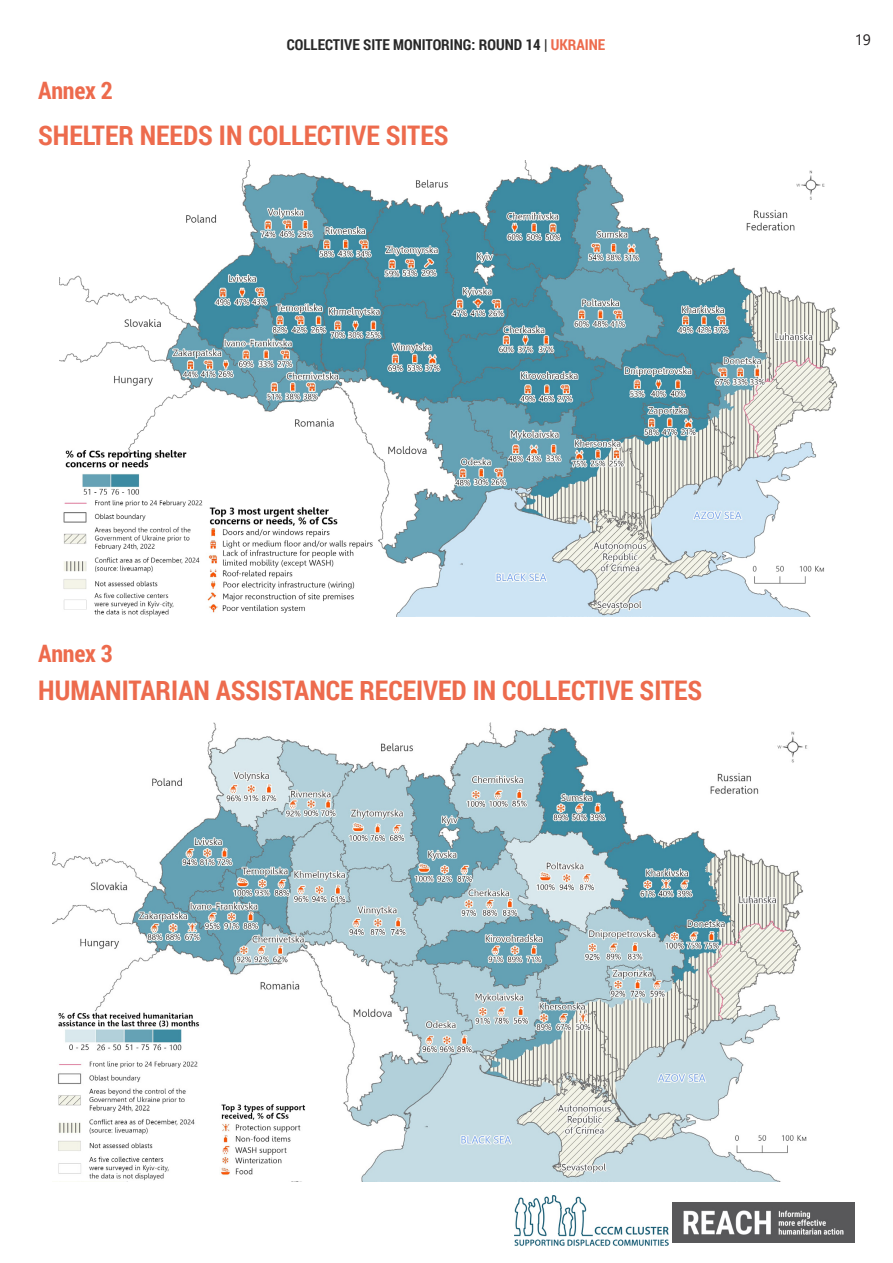
<style>
.page{position:relative;width:893px;height:1263px;background:#fff}
.page>*{position:absolute;margin:0;border:0;box-sizing:border-box;transform-origin:0 0}
.Content_Header{font:700 27px "Roboto Condensed";color:#ed6b4d}
.Content_Header-2{font:700 24px "Roboto Condensed";letter-spacing:-.01em;color:#ed6b4d}
.t1{font:700 15px "Roboto Condensed";color:#282828}
.t2{font:15px "Segoe UI";color:#231f20}
.s1{color:#ed6b4d}
</style>
<div class="page">
<img style="left:672px;top:1202px;width:183px;height:40px">
<img style="left:514px;top:1196px;width:154px;height:50px">
<img style="left:60px;top:161px;width:780px;height:455px">
<img style="left:52px;top:722px;width:755px;height:459px">
<p class="t1" style="left:287px;top:34px;width:320px">COLLECTIVE SITE MONITORING: ROUND 14 | <span class="s1">UKRAINE</span></p>
<p class="Content_Header-2" style="left:38px;top:73px;width:76px">Annex 2</p>
<p class="Content_Header" style="left:38px;top:116px;width:412px">SHELTER NEEDS IN COLLECTIVE SITES</p>
<p class="t2" style="left:855px;top:26px;width:18px">19</p>
<p class="Content_Header-2" style="left:38px;top:636px;width:76px">Annex 3</p>
<p class="Content_Header" style="left:38px;top:671px;width:665px">HUMANITARIAN ASSISTANCE RECEIVED IN COLLECTIVE SITES</p>
</div>
